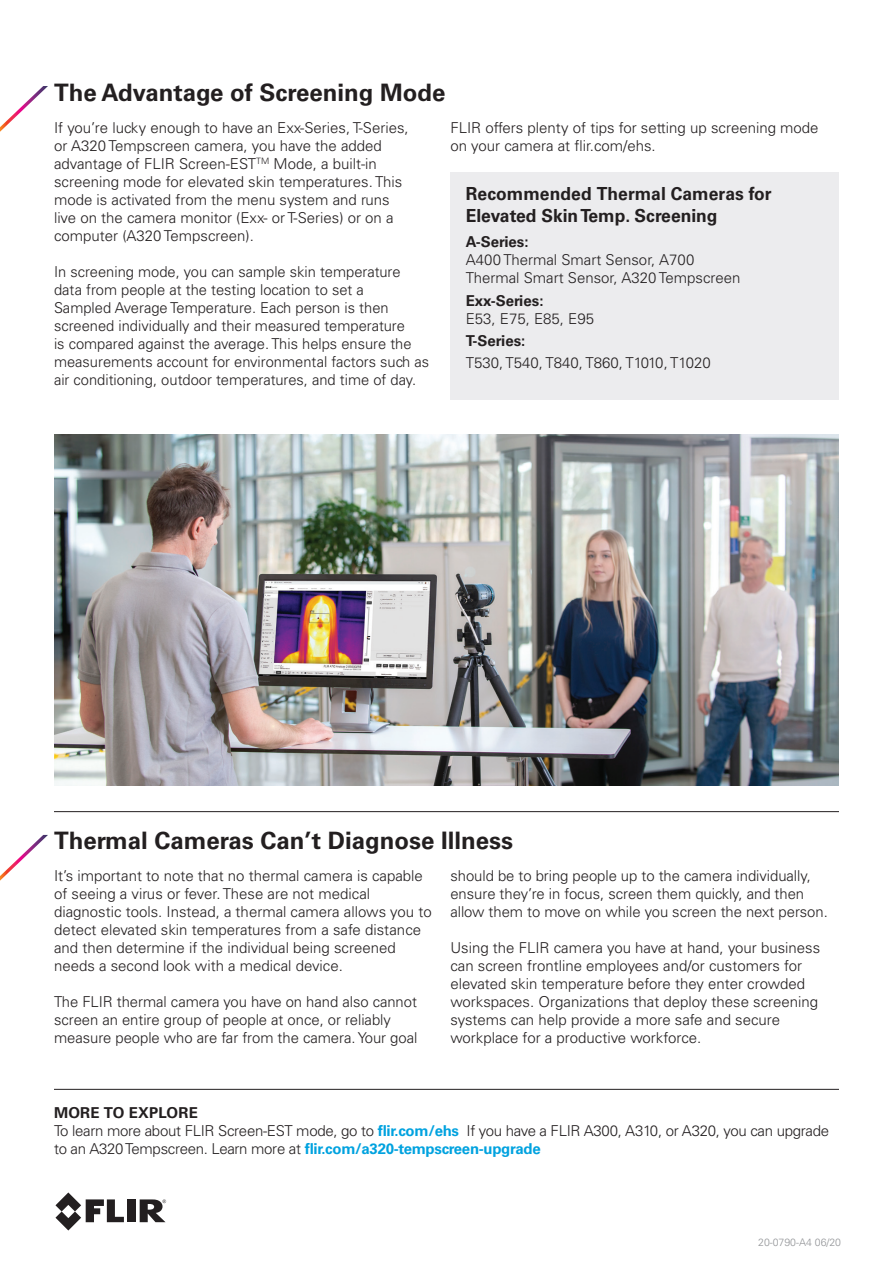
<style>
.page{position:relative;width:893px;height:1263px;background:#fff}
.page>*{position:absolute;margin:0;border:0;box-sizing:border-box;transform-origin:0 0}
.t1{font:700 24px "Univers LT Std";color:#231f20}
.t2{font:700 18px/21.6px "Univers LT Std";color:#231f20}
.t3{font:300 15px/18px "Univers LT Std";color:#231f20}
.t4{font:300 15px/18px "Univers LT Std";letter-spacing:-.02em;color:#231f20}
.t5{font:700 15px "Univers LT Std";color:#231f20}
.t6{font:300 10.5px "Univers LT Std";color:#939598}
.s1{font-weight:700;color:#00a2df}
.s2{color:#fff}
</style>
<div class="page">
<div style="left:450px;top:172px;width:389px;height:228px;background:#ececee"></div>
<hr style="left:54px;top:1089px;width:785px;height:1px;background:#231f20">
<hr style="left:54px;top:811px;width:785px;height:1px;background:#231f20">
<svg style="left:0;top:86px;width:48px;height:46px"></svg>
<svg style="left:0;top:835px;width:48px;height:46px"></svg>
<div style="left:128px;top:1199px;width:8px;height:23px;background:#231f20"></div>
<svg style="left:55px;top:1192px;width:69px;height:38px"></svg>
<svg style="left:140px;top:1199px;width:26px;height:23px"></svg>
<img style="left:54px;top:434px;width:785px;height:351px">
<p class="t1" style="left:54px;top:79px;width:393px">The Advantage of Screening Mode</p>
<p class="t3" style="left:54px;top:119px;width:356px">If you’re lucky enough to have an Exx-Series, T-Series, or A320 Tempscreen camera, you have the added advantage of FLIR Screen-EST<sup>TM</sup> Mode, a built-in screening mode for elevated skin temperatures. This mode is activated from the menu system and runs live on the camera monitor (Exx- or T-Series) or on a computer (A320 Tempscreen).</p>
<p class="t3" style="left:54px;top:263px;width:377px">In screening mode, you can sample skin temperature data from people at the testing location to set a<br>Sampled Average Temperature. Each person is then screened individually and their measured temperature<br>is compared against the average. This helps ensure the measurements account for environmental factors such as air conditioning, outdoor temperatures, and time of day.</p>
<p class="t3" style="left:450px;top:119px;width:370px">FLIR offers plenty of tips for setting up screening mode on your camera at flir.com/ehs.</p>
<p class="t2" style="left:466px;top:183px;width:307px">Recommended Thermal Cameras for<br>Elevated Skin Temp. Screening</p>
<p class="t5" style="left:466px;top:233px;width:64px">A-Series:</p>
<p class="t3" style="left:466px;top:251px;width:276px">A400 Thermal Smart Sensor, A700<br>Thermal Smart Sensor, A320 Tempscreen</p>
<p class="t5" style="left:466px;top:292px;width:79px">Exx-Series:</p>
<p class="t3" style="left:466px;top:310px;width:130px">E53, E75, E85, E95</p>
<p class="t5" style="left:466px;top:332px;width:61px">T-Series:</p>
<p class="t3" style="left:466px;top:354px;width:247px">T530, T540, T840, T860, T1010, T1020</p>
<p class="t1" style="left:54px;top:826px;width:461px">Thermal Cameras Can’t Diagnose Illness</p>
<p class="t3" style="left:54px;top:867px;width:379px">It’s important to note that no thermal camera is capable of seeing a virus or fever. These are not medical diagnostic tools. Instead, a thermal camera allows you to detect elevated skin temperatures from a safe distance and then determine if the individual being screened needs a second look with a medical device.</p>
<p class="t3" style="left:54px;top:993px;width:365px">The FLIR thermal camera you have on hand also cannot screen an entire group of people at once, or reliably measure people who are far from the camera. Your goal</p>
<p class="t3" style="left:450px;top:867px;width:379px">should be to bring people up to the camera individually, ensure they’re in focus, screen them quickly, and then allow them to move on while you screen the next person.</p>
<p class="t3" style="left:450px;top:939px;width:371px">Using the FLIR camera you have at hand, your business can screen frontline employees and/or customers for elevated skin temperature before they enter crowded workspaces. Organizations that deploy these screening systems can help provide a more safe and secure workplace for a productive workforce.</p>
<p class="t5" style="left:54px;top:1104px;width:145px">MORE TO EXPLORE</p>
<p class="t4" style="left:54px;top:1122px;width:777px">To learn more about FLIR Screen-EST mode, go to <span class="s1">flir.com/ehs</span><span class="s2">.</span> If you have a FLIR A300, A310, or A320, you can upgrade to an A320 Tempscreen. Learn more at <span class="s1">flir.com/a320-tempscreen-upgrade</span></p>
<p class="t6" style="left:758px;top:1235px;width:84px">20-0790-A4 06/20</p>
</div>
